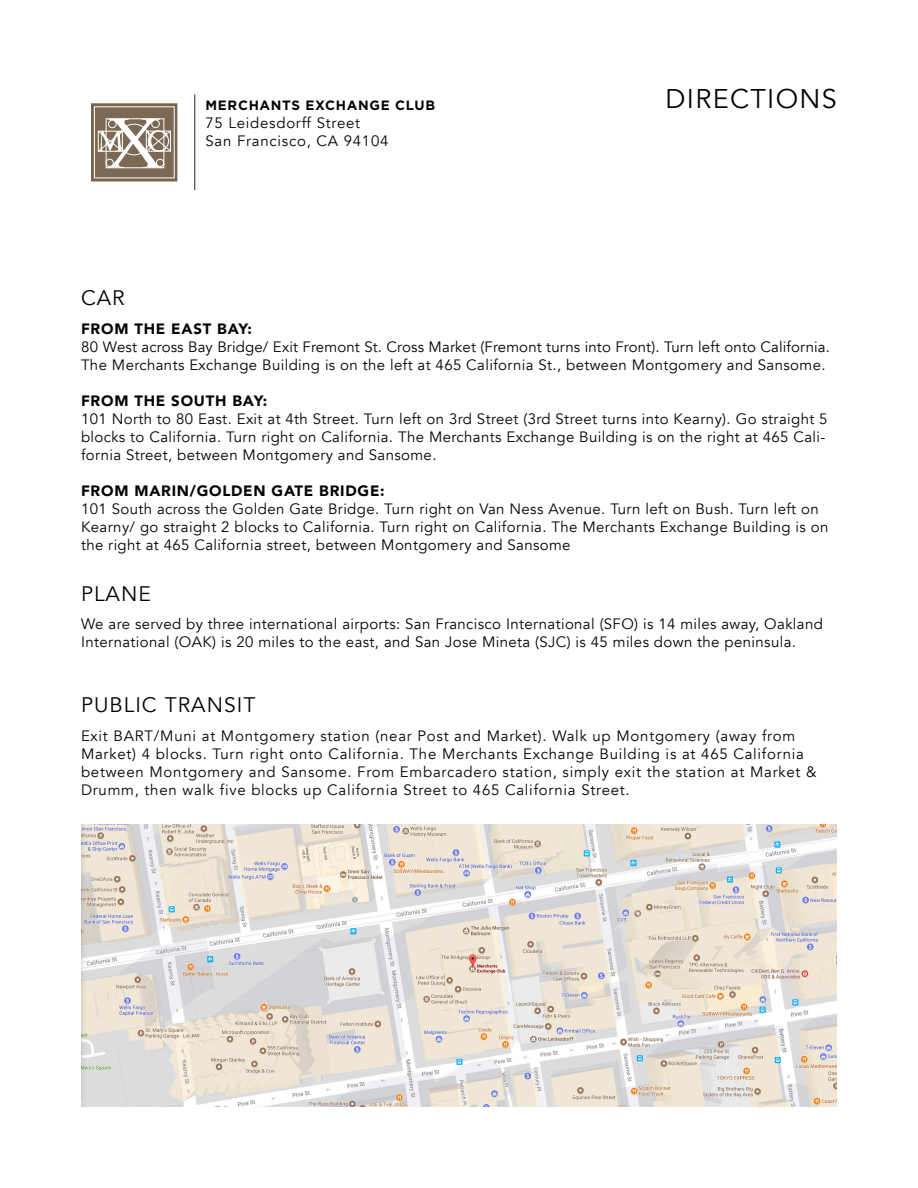
<style>
.page{position:relative;width:918px;height:1188px;background:#fff}
.page>*{position:absolute;margin:0;border:0;box-sizing:border-box;transform-origin:0 0}
.t1{font:27px "Avenir";letter-spacing:.05em;color:#040503}
.t2{font:21px "Avenir";letter-spacing:.05em;color:#040503}
.t3{font:15px/18px "Avenir";letter-spacing:.025em;color:#040503}
.t4{font:15px/18px "Avenir";letter-spacing:.05em;color:#040503}
.t5{font:900 15px "Avenir";letter-spacing:.05em;color:#040503}
.t6{font:700 13.5px "Gotham";letter-spacing:.05em;color:#040503}
</style>
<div class="page">
<img style="left:81px;top:824px;width:756px;height:283px">
<hr style="left:194px;top:94px;width:1px;height:96px;background:#231f20">
<svg style="left:92px;top:104px;width:84px;height:76px;background:#8c7c69"></svg>
<div style="left:91px;top:103px;width:86px;height:78px;border:2px solid #76644d"></div>
<svg style="left:98px;top:119px;width:73px;height:49px"></svg>
<p class="t6" style="left:205px;top:96px;width:231px">MERCHANTS EXCHANGE CLUB</p>
<p class="t4" style="left:205px;top:114px;width:156px">75 Leidesdorff Street</p>
<p class="t4" style="left:205px;top:132px;width:184px">San Francisco, CA 94104</p>
<p class="t1" style="left:666px;top:83px;width:173px">DIRECTIONS</p>
<p class="t2" style="left:81px;top:286px;width:45px">CAR</p>
<p class="t5" style="left:81px;top:316px;width:173px">FROM THE EAST BAY:</p>
<p class="t3" style="left:81px;top:338px;width:751px">80 West across Bay Bridge/ Exit Fremont St. Cross Market (Fremont turns into Front). Turn left onto California.<br>The Merchants Exchange Building is on the left at 465 California St., between Montgomery and Sansome.</p>
<p class="t5" style="left:81px;top:388px;width:188px">FROM THE SOUTH BAY:</p>
<p class="t3" style="left:81px;top:410px;width:748px">101 North to 80 East. Exit at 4th Street. Turn left on 3rd Street (3rd Street turns into Kearny). Go straight 5 blocks to California. Turn right on California. The Merchants Exchange Building is on the right at 465 Cali&shy;fornia Street, between Montgomery and Sansome.</p>
<p class="t5" style="left:81px;top:478px;width:305px">FROM MARIN/GOLDEN GATE BRIDGE:</p>
<p class="t3" style="left:81px;top:500px;width:749px">101 South across the Golden Gate Bridge. Turn right on Van Ness Avenue. Turn left on Bush. Turn left on<br>Kearny/ go straight 2 blocks to California. Turn right on California. The Merchants Exchange Building is on the right at 465 California street, between Montgomery and Sansome</p>
<p class="t2" style="left:81px;top:581px;width:71px">PLANE</p>
<p class="t3" style="left:81px;top:616px;width:743px">We are served by three international airports: San Francisco International (SFO) is 14 miles away, Oakland<br>International (OAK) is 20 miles to the east, and San Jose Mineta (SJC) is 45 miles down the peninsula.</p>
<p class="t2" style="left:81px;top:692px;width:176px">PUBLIC TRANSIT</p>
<p class="t4" style="left:81px;top:727px;width:737px">Exit BART/Muni at Montgomery station (near Post and Market). Walk up Montgomery (away from Market) 4 blocks. Turn right onto California. The Merchants Exchange Building is at 465 California between Montgomery and Sansome. From Embarcadero station, simply exit the station at Market &amp; Drumm, then walk five blocks up California Street to 465 California Street.</p>
</div>
